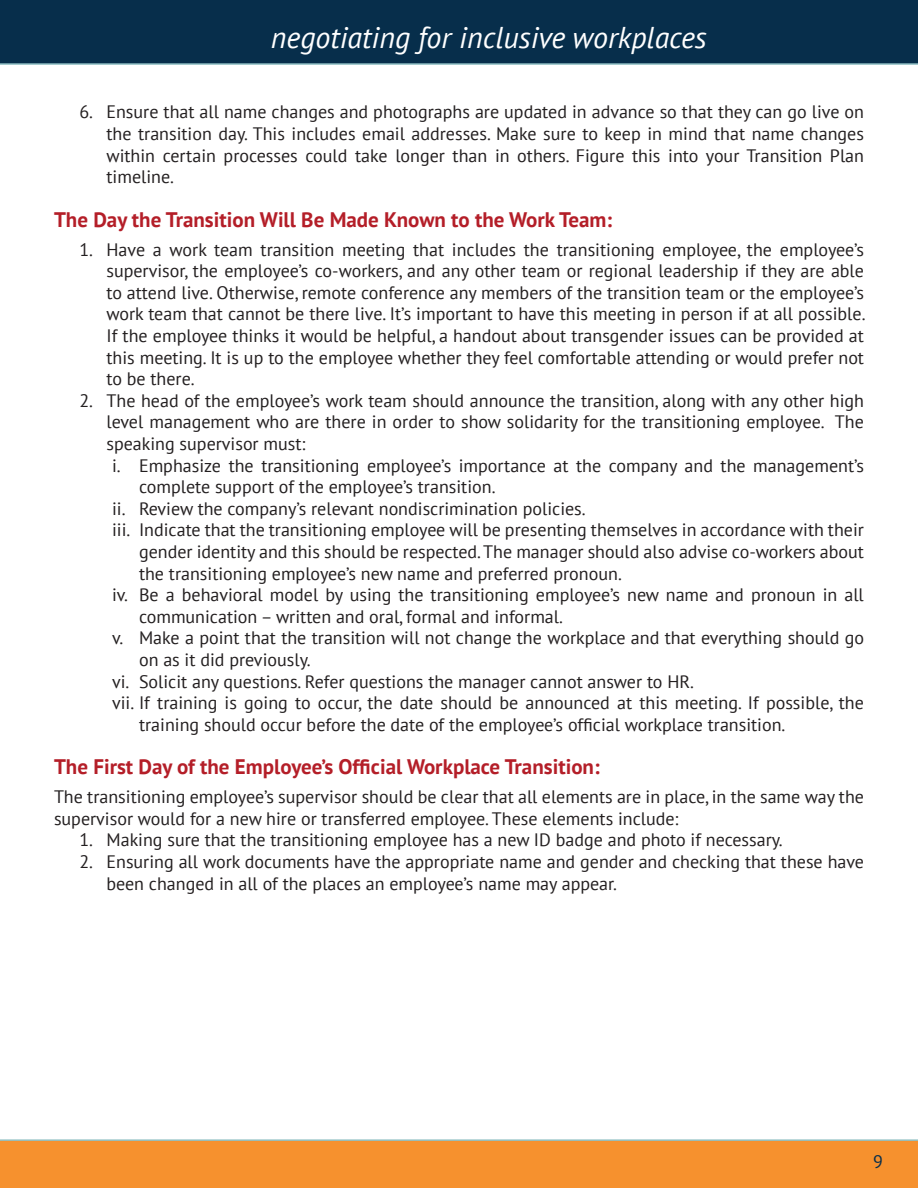
<style>
.page{position:relative;width:918px;height:1188px;background:#fff}
.page>*{position:absolute;margin:0;border:0;box-sizing:border-box;transform-origin:0 0}
.t1{font:italic 30px "PT Sans";color:#fff}
.t2{font:700 21px "PT Sans";color:#b41e28}
.t3{font:18px/21.6px "PT Sans";color:#231f20;text-align:justify}
.t4{font:18px "PT Sans";color:#072e4b}
</style>
<div class="page">
<div style="left:0;top:0;width:918px;height:65px;background:#072e4b"></div>
<div style="left:0;top:1139px;width:918px;height:49px;background:#f6912e"></div>
<h1 class="t1" style="left:271px;top:18px;width:438px">negotiating for inclusive workplaces</h1>
<p class="t3" style="left:107px;top:101px;width:759px;text-indent:-27px">6. Ensure that all name changes and photographs are updated in advance so that they can go live on the transition day. This includes email addresses. Make sure to keep in mind that name changes within certain processes could take longer than in others. Figure this into your Transition Plan timeline.</p>
<p class="t2" style="left:54px;top:205px;width:560px">The Day the Transition Will Be Made Known to the Work Team:</p>
<p class="t3" style="left:106px;top:238px;width:761px;text-indent:-27px">1. Have a work team transition meeting that includes the transitioning employee, the employee’s supervisor, the employee’s co-workers, and any other team or regional leadership if they are able to attend live. Otherwise, remote conference any members of the transition team or the employee’s work team that cannot be there live. It’s important to have this meeting in person if at all possible.<br>If the employee thinks it would be helpful, a handout about transgender issues can be provided at this meeting. It is up to the employee whether they feel comfortable attending or would prefer not to be there.</p>
<p class="t3" style="left:79px;top:389px;width:786px">2. The head of the employee’s work team should announce the transition, along with any other high</p>
<p class="t3" style="left:106px;top:411px;width:759px">level management who are there in order to show solidarity for the transitioning employee. The</p>
<p class="t3" style="left:106px;top:432px;width:201px">speaking supervisor must:</p>
<p class="t3" style="left:112px;top:454px;width:754px">i. Emphasize the transitioning employee’s importance at the company and the management’s</p>
<p class="t3" style="left:139px;top:476px;width:358px">complete support of the employee’s transition.</p>
<p class="t3" style="left:112px;top:497px;width:475px">ii. Review the company’s relevant nondiscrimination policies.</p>
<p class="t3" style="left:112px;top:519px;width:753px">iii. Indicate that the transitioning employee will be presenting themselves in accordance with their</p>
<p class="t3" style="left:139px;top:540px;width:727px">gender identity and this should be respected. The manager should also advise co-workers about</p>
<p class="t3" style="left:139px;top:562px;width:484px">the transitioning employee’s new name and preferred pronoun.</p>
<p class="t3" style="left:112px;top:584px;width:753px">iv. Be a behavioral model by using the transitioning employee’s new name and pronoun in all</p>
<p class="t3" style="left:139px;top:605px;width:425px">communication – written and oral, formal and informal.</p>
<p class="t3" style="left:112px;top:627px;width:754px">v. Make a point that the transition will not change the workplace and that everything should go</p>
<p class="t3" style="left:139px;top:648px;width:173px">on as it did previously.</p>
<p class="t3" style="left:112px;top:670px;width:584px">vi. Solicit any questions. Refer questions the manager cannot answer to HR.</p>
<p class="t3" style="left:112px;top:692px;width:753px">vii. If training is going to occur, the date should be announced at this meeting. If possible, the</p>
<p class="t3" style="left:139px;top:713px;width:648px">training should occur before the date of the employee’s official workplace transition.</p>
<p class="t2" style="left:54px;top:753px;width:547px">The First Day of the Employee’s Official Workplace Transition:</p>
<p class="t3" style="left:54px;top:786px;width:812px">The transitioning employee’s supervisor should be clear that all elements are in place, in the same way the supervisor would for a new hire or transferred employee. These elements include:</p>
<p class="t3" style="left:80px;top:829px;width:705px">1. Making sure that the transitioning employee has a new ID badge and photo if necessary.</p>
<p class="t3" style="left:107px;top:850px;width:759px;text-indent:-27px">2. Ensuring all work documents have the appropriate name and gender and checking that these have been changed in all of the places an employee’s name may appear.</p>
<p class="t4" style="left:873px;top:1150px;width:11px">9</p>
</div>
